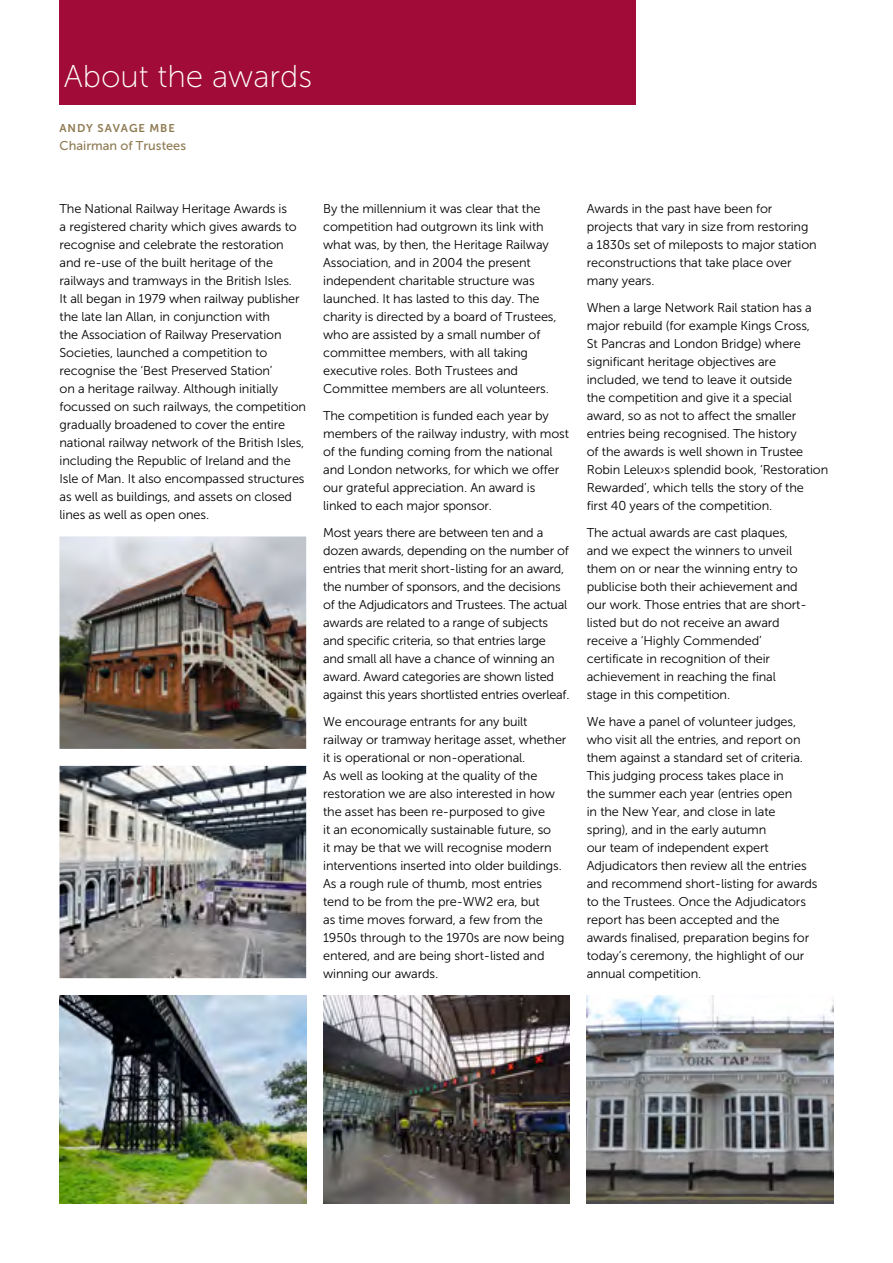
<style>
.page{position:relative;width:893px;height:1263px;background:#fff}
.page>*{position:absolute;margin:0;border:0;box-sizing:border-box;transform-origin:0 0}
.t1{font:31.5px "Museo Sans 100";color:#fff}
.t2{font:12.75px/18px "Museo Sans 300";letter-spacing:-.01em;color:#000}
.t3{font:12.75px "Museo Sans 500";color:#8f7b53}
.t4{font:11.25px "Museo Sans 700";letter-spacing:.08em;color:#8f7b53}
</style>
<div class="page">
<div style="left:60px;top:0;width:576px;height:105px;background:#a00c37"></div>
<img style="left:60px;top:996px;width:246px;height:207px">
<img style="left:323px;top:996px;width:247px;height:207px">
<img style="left:587px;top:996px;width:246px;height:207px">
<img style="left:60px;top:537px;width:246px;height:212px">
<img style="left:60px;top:766px;width:246px;height:212px">
<h1 class="t1" style="left:64px;top:59px;width:250px">About the awards</h1>
<p class="t4" style="left:60px;top:121px;width:117px">ANDY SAVAGE MBE</p>
<p class="t3" style="left:60px;top:138px;width:128px">Chairman of Trustees</p>
<p class="t2" style="left:60px;top:199px;width:248px">The National Railway Heritage Awards is<br>a registered charity which gives awards to recognise and celebrate the restoration and re-use of the built heritage of the railways and tramways in the British Isles.<br>It all began in 1979 when railway publisher the late Ian Allan, in conjunction with<br>the Association of Railway Preservation Societies, launched a competition to recognise the ‘Best Preserved Station’<br>on a heritage railway. Although initially focussed on such railways, the competition gradually broadened to cover the entire national railway network of the British Isles, including the Republic of Ireland and the Isle of Man. It also encompassed structures as well as buildings, and assets on closed lines as well as open ones.</p>
<p class="t2" style="left:323px;top:199px;width:235px">By the millennium it was clear that the competition had outgrown its link with what was, by then, the Heritage Railway Association, and in 2004 the present independent charitable structure was launched. It has lasted to this day. The charity is directed by a board of Trustees, who are assisted by a small number of committee members, with all taking executive roles. Both Trustees and Committee members are all volunteers.</p>
<p class="t2" style="left:323px;top:406px;width:247px">The competition is funded each year by members of the railway industry, with most of the funding coming from the national and London networks, for which we offer our grateful appreciation. An award is linked to each major sponsor.</p>
<p class="t2" style="left:323px;top:523px;width:248px">Most years there are between ten and a dozen awards, depending on the number of entries that merit short-listing for an award, the number of sponsors, and the decisions of the Adjudicators and Trustees. The actual awards are related to a range of subjects and specific criteria, so that entries large and small all have a chance of winning an award. Award categories are shown listed against this years shortlisted entries overleaf.</p>
<p class="t2" style="left:323px;top:712px;width:245px">We encourage entrants for any built railway or tramway heritage asset, whether it is operational or non-operational.<br>As well as looking at the quality of the restoration we are also interested in how the asset has been re-purposed to give<br>it an economically sustainable future, so<br>it may be that we will recognise modern interventions inserted into older buildings.<br>As a rough rule of thumb, most entries tend to be from the pre-WW2 era, but<br>as time moves forward, a few from the 1950s through to the 1970s are now being entered, and are being short-listed and winning our awards.</p>
<p class="t2" style="left:587px;top:199px;width:231px">Awards in the past have been for projects that vary in size from restoring a 1830s set of mileposts to major station reconstructions that take place over many years.</p>
<p class="t2" style="left:587px;top:298px;width:243px">When a large Network Rail station has a major rebuild (for example Kings Cross,<br>St Pancras and London Bridge) where significant heritage objectives are included, we tend to leave it outside<br>the competition and give it a special award, so as not to affect the smaller entries being recognised. The history<br>of the awards is well shown in Trustee Robin Leleux›s splendid book, ‘Restoration Rewarded’, which tells the story of the<br>first 40 years of the competition.</p>
<p class="t2" style="left:587px;top:523px;width:221px">The actual awards are cast plaques, and we expect the winners to unveil them on or near the winning entry to publicise both their achievement and our work. Those entries that are short&shy;listed but do not receive an award receive a ‘Highly Commended’ certificate in recognition of their achievement in reaching the final stage in this competition.</p>
<p class="t2" style="left:587px;top:713px;width:232px">We have a panel of volunteer judges, who visit all the entries, and report on them against a standard set of criteria.<br>This judging process takes place in<br>the summer each year (entries open<br>in the New Year, and close in late spring), and in the early autumn<br>our team of independent expert Adjudicators then review all the entries and recommend short-listing for awards to the Trustees. Once the Adjudicators report has been accepted and the awards finalised, preparation begins for today’s ceremony, the highlight of our annual competition.</p>
</div>
